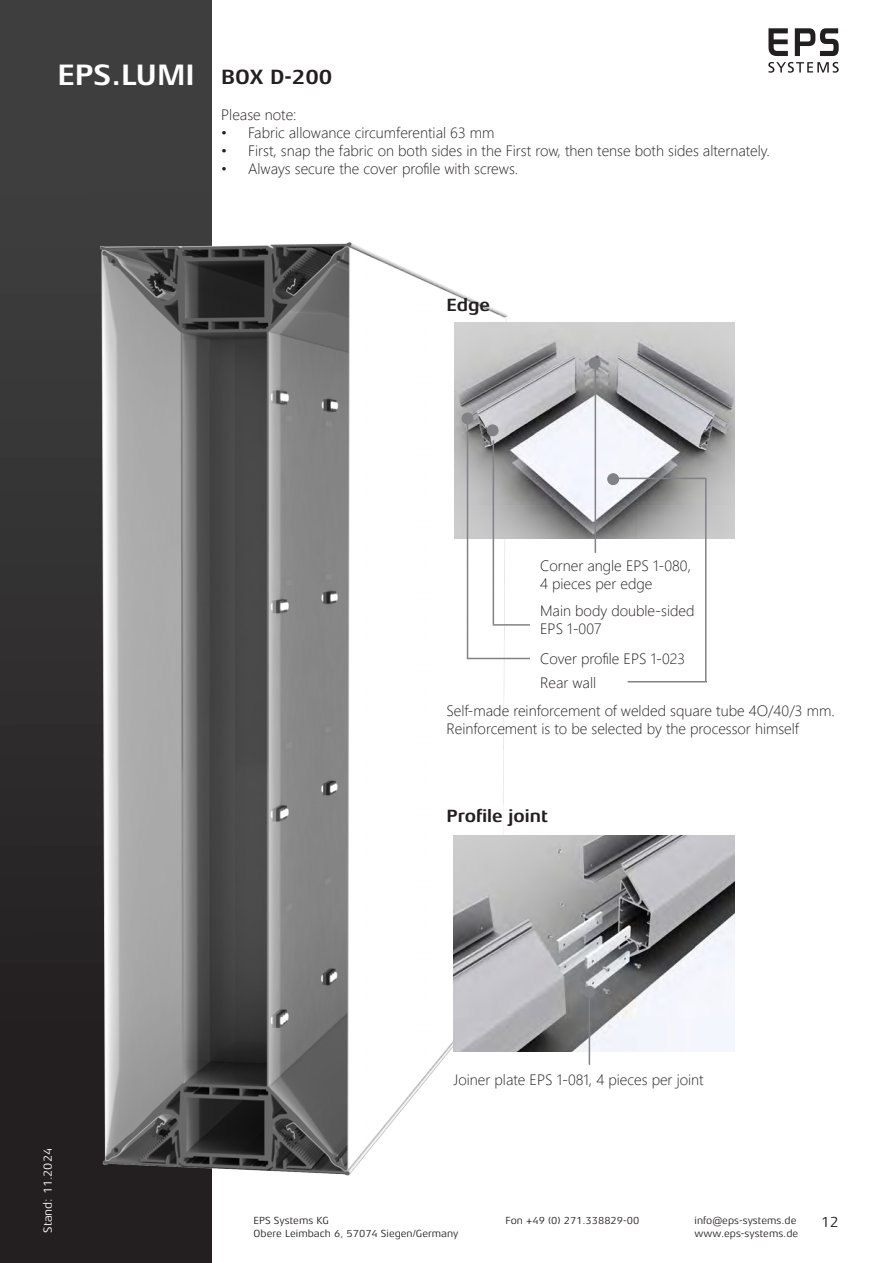
<style>
.page{position:relative;width:893px;height:1263px;background:#fff}
.page>*{position:absolute;margin:0;border:0;box-sizing:border-box;transform-origin:0 0}
.t1{font:700 30px "Aeonis LT Pro";color:#fff}
.t2{font:700 21px "Aeonis LT Pro";color:#231f20}
.t3{font:700 18px "Aeonis LT Pro";color:#231f20}
.t4{font:300 15px/18px "Segoe UI";color:#231f20}
.t5{font:15px "Aeonis LT Pro";color:#231f20}
.t6{font:12px "Aeonis LT Pro";color:#fff}
.t7{font:10.5px "Aeonis LT Pro";color:#231f20}
</style>
<div class="page">
<div style="left:0;top:0;width:211px;height:1263px;background:linear-gradient(to bottom,#424344,#1f1b1c)"></div>
<svg style="left:768px;top:28px;width:20px;height:28px"></svg>
<svg style="left:795px;top:28px;width:44px;height:28px"></svg>
<svg style="left:768px;top:62px;width:71px;height:11px"></svg>
<img style="left:38px;top:240px;width:648px;height:941px">
<img style="left:454px;top:322px;width:281px;height:217px">
<img style="left:454px;top:835px;width:280px;height:217px">
<div style="left:608px;top:474px;width:11px;height:11px;background:#808285;border-radius:50%"></div>
<div style="left:607px;top:473px;width:12px;height:12px;border:1px solid #808285;border-radius:50%"></div>
<hr style="left:613px;top:478px;width:93px;height:1px;background:#808285">
<div style="left:589px;top:358px;width:11px;height:11px;background:#808285;border-radius:50%"></div>
<div style="left:589px;top:357px;width:12px;height:12px;border:1px solid #808285;border-radius:50%"></div>
<div style="left:462px;top:413px;width:11px;height:11px;background:#808285;border-radius:50%"></div>
<div style="left:462px;top:412px;width:11px;height:12px;border:1px solid #808285;border-radius:50%"></div>
<div style="left:487px;top:425px;width:11px;height:11px;background:#808285;border-radius:50%"></div>
<div style="left:487px;top:424px;width:12px;height:12px;border:1px solid #808285;border-radius:50%"></div>
<hr style="left:705px;top:479px;width:1px;height:203px;background:#808285">
<hr style="left:468px;top:658px;width:62px;height:1px;background:#808285">
<hr style="left:467px;top:424px;width:1px;height:235px;background:#808285">
<div style="left:584px;top:986px;width:11px;height:11px;background:#808285;border-radius:50%"></div>
<div style="left:583px;top:986px;width:12px;height:12px;border:1px solid #808285;border-radius:50%"></div>
<hr style="left:589px;top:994px;width:1px;height:71px;background:#808285">
<hr style="left:493px;top:440px;width:1px;height:184px;background:#808285">
<hr style="left:493px;top:624px;width:37px;height:2px;background:#808285">
<hr style="left:595px;top:369px;width:1px;height:184px;background:#808285">
<hr style="left:628px;top:681px;width:79px;height:1px;background:#808285">
<h1 class="t1" style="left:57px;top:58px;width:139px">EPS.LUMI</h1>
<h2 class="t2" style="left:221px;top:65px;width:113px">BOX D-200</h2>
<p class="t4" style="left:221px;top:104px;width:77px">Please note:</p>
<p class="t4" style="left:221px;top:122px;width:275px">• Fabric allowance circumferential 63 mm</p>
<p class="t4" style="left:221px;top:140px;width:550px">• First, snap the fabric on both sides in the First row, then tense both sides alternately.</p>
<p class="t4" style="left:221px;top:158px;width:299px">• Always secure the cover profile with screws.</p>
<p class="t3" style="left:446px;top:295px;width:45px">Edge</p>
<p class="t4" style="left:540px;top:555px;width:152px">Corner angle EPS 1-080,<br>4 pieces per edge</p>
<p class="t4" style="left:540px;top:600px;width:156px">Main body double-sided<br>EPS 1-007</p>
<p class="t4" style="left:540px;top:648px;width:147px">Cover profile EPS 1-023</p>
<p class="t4" style="left:540px;top:672px;width:58px">Rear wall</p>
<p class="t4" style="left:446px;top:700px;width:390px">Self-made reinforcement of welded square tube 4O/40/3 mm.<br>Reinforcement is to be selected by the processor himself</p>
<p class="t3" style="left:446px;top:806px;width:103px">Profile joint</p>
<p class="t6" style="left:41px;top:1233px;width:86px;rotate:-90deg">Stand: 11.2024</p>
<p class="t4" style="left:454px;top:1069px;width:252px">Joiner plate EPS 1-081, 4 pieces per joint</p>
<p class="t7" style="left:254px;top:1215px;width:77px">EPS Systems KG</p>
<p class="t7" style="left:506px;top:1215px;width:135px">Fon +49 (0) 271.338829-00</p>
<p class="t7" style="left:695px;top:1215px;width:103px">info@eps-systems.de</p>
<p class="t7" style="left:254px;top:1227px;width:206px">Obere Leimbach 6, 57074 Siegen/Germany</p>
<p class="t7" style="left:695px;top:1227px;width:105px">www.eps-systems.de</p>
<p class="t5" style="left:821px;top:1214px;width:19px">12</p>
</div>
